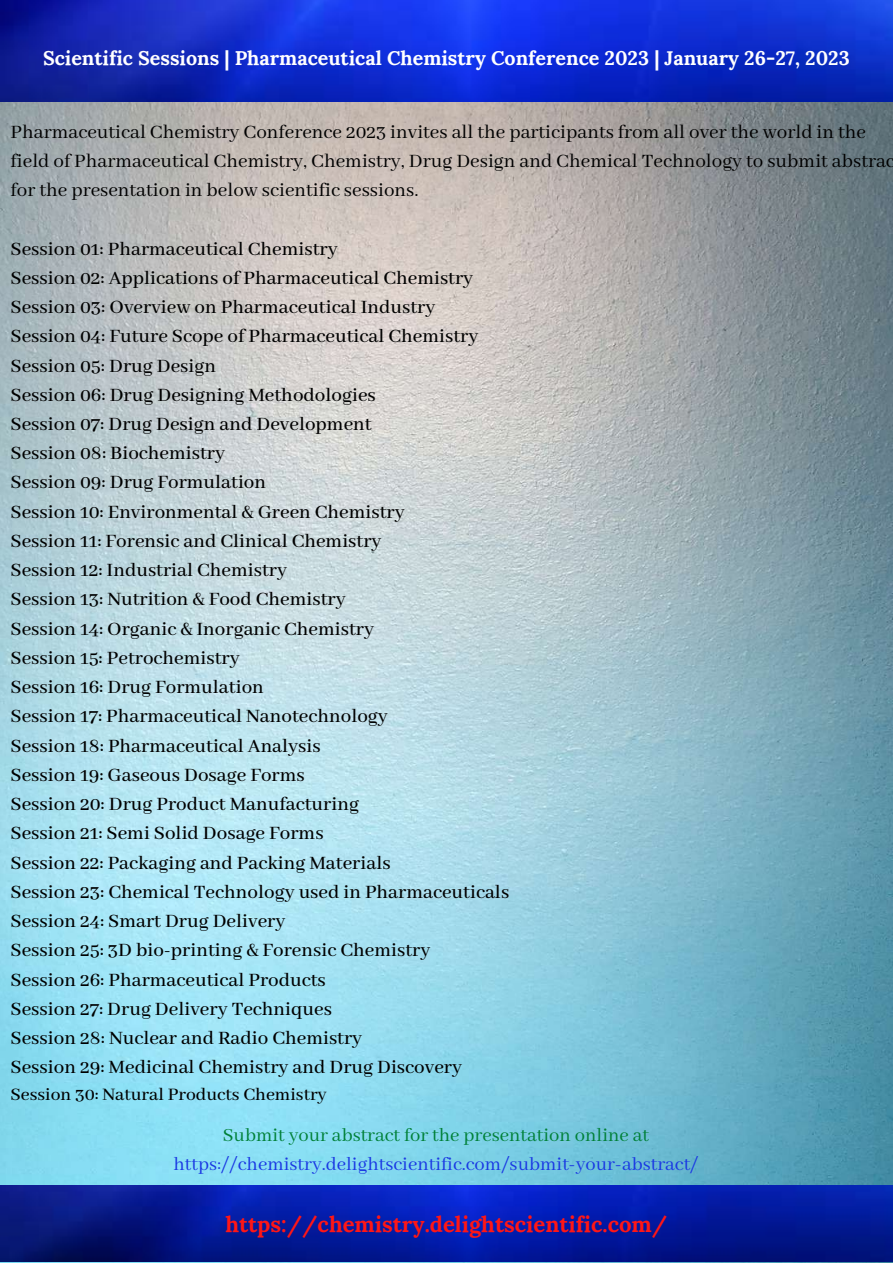
<style>
.page{position:relative;width:893px;height:1264px;background:#fff}
.page>*{position:absolute;margin:0;border:0;box-sizing:border-box;transform-origin:0 0}
.t1{font:700 22.05px "Lora";color:#ff1616}
.t2{font:500 21px/29.2px "Abhaya Libre";color:#000}
.t3{font:21px/29.2px "Abhaya Libre";color:#000}
.t4{font:20.55px "Abhaya Libre";color:#1a38e3}
.t5{font:20.55px "Abhaya Libre";color:#008037}
.t6{font:700 19.65px "Lora";color:#fff}
.t7{font:500 19.5px "Abhaya Libre";color:#000}
</style>
<div class="page">
<img style="left:0;top:101px;width:892px;height:1161px">
<img style="left:0;top:1185px;width:892px;height:76px">
<img style="left:0;top:0;width:892px;height:101px">
<p class="t6" style="left:43px;top:45px;width:808px">Scientific Sessions | Pharmaceutical Chemistry Conference 2023 | January 26-27, 2023</p>
<p class="t3" style="left:11px;top:118px;width:885px">Pharmaceutical Chemistry Conference 2023 invites all the participants from all over the world in the field of Pharmaceutical Chemistry, Chemistry, Drug Design and Chemical Technology to submit abstrac for the presentation in below scientific sessions.</p>
<p class="t2" style="left:11px;top:235px;width:500px">Session 01: Pharmaceutical Chemistry<br>Session 02: Applications of Pharmaceutical Chemistry Session 03: Overview on Pharmaceutical Industry<br>Session 04: Future Scope of Pharmaceutical Chemistry Session 05: Drug Design<br>Session 06: Drug Designing Methodologies<br>Session 07: Drug Design and Development<br>Session 08: Biochemistry<br>Session 09: Drug Formulation<br>Session 10: Environmental &amp; Green Chemistry<br>Session 11: Forensic and Clinical Chemistry<br>Session 12: Industrial Chemistry<br>Session 13: Nutrition &amp; Food Chemistry<br>Session 14: Organic &amp; Inorganic Chemistry<br>Session 15: Petrochemistry<br>Session 16: Drug Formulation<br>Session 17: Pharmaceutical Nanotechnology<br>Session 18: Pharmaceutical Analysis<br>Session 19: Gaseous Dosage Forms<br>Session 20: Drug Product Manufacturing<br>Session 21: Semi Solid Dosage Forms<br>Session 22: Packaging and Packing Materials<br>Session 23: Chemical Technology used in Pharmaceuticals Session 24: Smart Drug Delivery<br>Session 25: 3D bio-printing &amp; Forensic Chemistry<br>Session 26: Pharmaceutical Products<br>Session 27: Drug Delivery Techniques<br>Session 28: Nuclear and Radio Chemistry<br>Session 29: Medicinal Chemistry and Drug Discovery</p>
<p class="t7" style="left:11px;top:1083px;width:318px">Session 30: Natural Products Chemistry</p>
<p class="t5" style="left:223px;top:1124px;width:427px">Submit your abstract for the presentation online at</p>
<p class="t4" style="left:173px;top:1152px;width:526px">https://chemistry.delightscientific.com/submit-your-abstract/</p>
<p class="t1" style="left:225px;top:1210px;width:443px">https://chemistry.delightscientific.com/</p>
</div>
